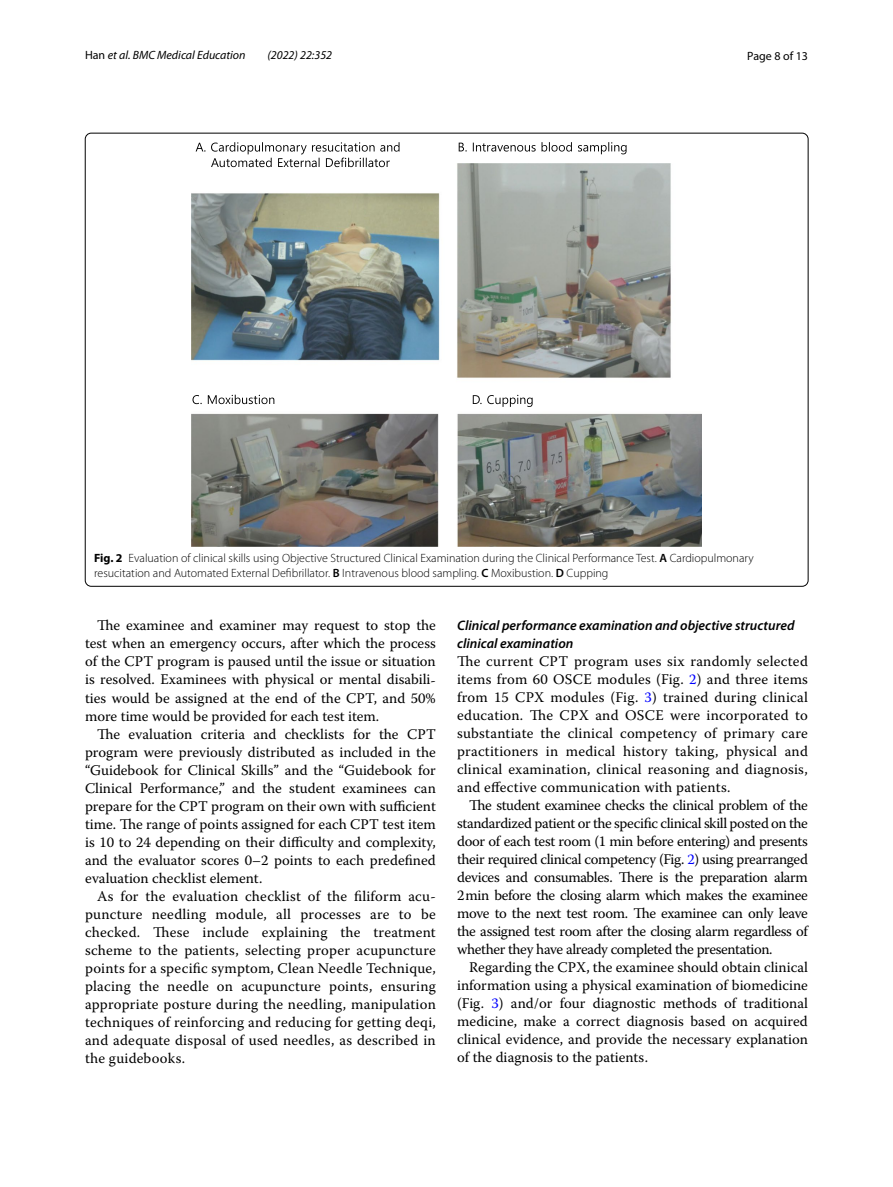
<style>
.page{position:relative;width:893px;height:1187px;background:#fff}
.page>*{position:absolute;margin:0;border:0;box-sizing:border-box;transform-origin:0 0}
.t1{font:14.7px/18px "Warnock Pro";color:#000;text-align:justify}
.t2{font:italic 600 13.8px/18px "Myriad Pro";color:#000}
.t3{font:300 12px/15px "Myriad Pro";color:#000}
.t4{font:italic 12px "Myriad Pro";color:#000}
.t5{font:12px "Myriad Pro";color:#000}
.s1{font-style:normal}
.s2{font-weight:700}
.s3{font-weight:600}
.s4{color:#00f}
</style>
<div class="page">
<img style="left:191px;top:163px;width:511px;height:383px">
<svg style="left:196px;top:142px;width:203px;height:25px"></svg>
<svg style="left:459px;top:142px;width:168px;height:12px"></svg>
<svg style="left:192px;top:394px;width:341px;height:13px"></svg>
<p class="t4" style="left:85px;top:48px;width:162px"><span class="s1">Han</span> et al. BMC Medical Education</p>
<p class="t4" style="left:267px;top:48px;width:66px">(2022) 22:352</p>
<p class="t5" style="left:747px;top:48px;width:62px">Page 8 of 13</p>
<p class="t3" style="left:94px;top:550px;width:661px"><span class="s2">Fig. 2</span> Evaluation of clinical skills using Objective Structured Clinical Examination during the Clinical Performance Test. <span class="s3">A</span> Cardiopulmonary resucitation and Automated External Defibrillator. <span class="s3">B</span> Intravenous blood sampling. <span class="s3">C</span> Moxibustion. <span class="s3">D</span> Cupping</p>
<p class="t1" style="left:85px;top:616px;width:352px;text-indent:12px">The examinee and examiner may request to stop the test when an emergency occurs, after which the process of the CPT program is paused until the issue or situation is resolved. Examinees with physical or mental disabili&shy;ties would be assigned at the end of the CPT, and 50% more time would be provided for each test item.</p>
<p class="t1" style="left:85px;top:724px;width:352px;text-indent:12px">The evaluation criteria and checklists for the CPT program were previously distributed as included in the “Guidebook for Clinical Skills” and the “Guidebook for Clinical Performance,” and the student examinees can prepare for the CPT program on their own with sufficient time. The range of points assigned for each CPT test item is 10 to 24 depending on their difficulty and complexity, and the evaluator scores 0–2 points to each predefined evaluation checklist element.</p>
<p class="t1" style="left:85px;top:886px;width:352px;text-indent:12px">As for the evaluation checklist of the filiform acu&shy;puncture needling module, all processes are to be checked. These include explaining the treatment scheme to the patients, selecting proper acupuncture points for a specific symptom, Clean Needle Technique, placing the needle on acupuncture points, ensuring appropriate posture during the needling, manipulation techniques of reinforcing and reducing for getting deqi, and adequate disposal of used needles, as described in the guidebooks.</p>
<p class="t2" style="left:457px;top:616px;width:339px">Clinical performance examination and objective structured clinical examination</p>
<p class="t1" style="left:457px;top:652px;width:352px">The current CPT program uses six randomly selected items from 60 OSCE modules (Fig. <span class="s4">2</span>) and three items from 15 CPX modules (Fig. <span class="s4">3</span>) trained during clinical education. The CPX and OSCE were incorporated to substantiate the clinical competency of primary care practitioners in medical history taking, physical and clinical examination, clinical reasoning and diagnosis, and effective communication with patients.</p>
<p class="t1" style="left:457px;top:796px;width:352px;text-indent:12px">The student examinee checks the clinical problem of the standardized patient or the specific clinical skill posted on the door of each test room (1 min before entering) and presents their required clinical competency (Fig. <span class="s4">2</span>) using prearranged devices and consumables. There is the preparation alarm 2min before the closing alarm which makes the examinee move to the next test room. The examinee can only leave the assigned test room after the closing alarm regardless of whether they have already completed the presentation.</p>
<p class="t1" style="left:457px;top:958px;width:352px;text-indent:12px">Regarding the CPX, the examinee should obtain clinical information using a physical examination of biomedicine (Fig. <span class="s4">3</span>) and/or four diagnostic methods of traditional medicine, make a correct diagnosis based on acquired clinical evidence, and provide the necessary explanation of the diagnosis to the patients.</p>
</div>
